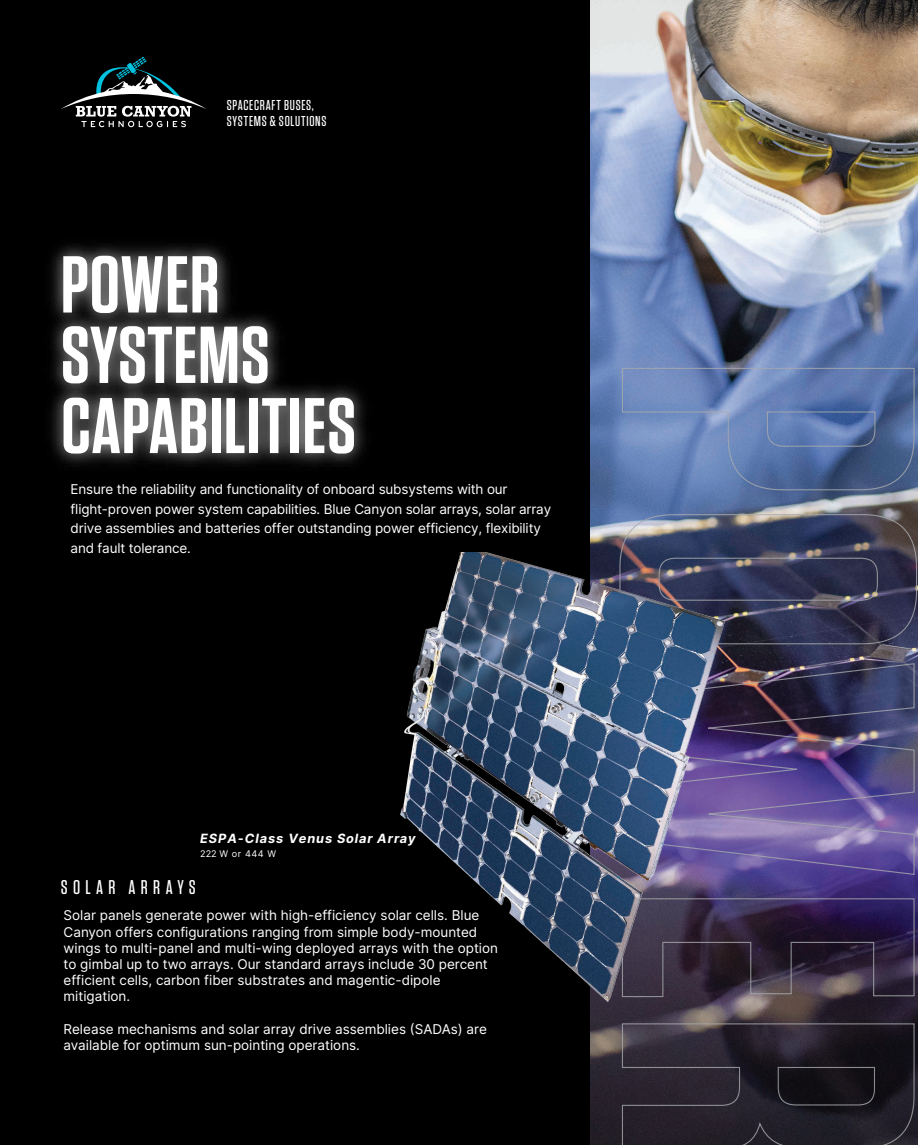
<style>
.page{position:relative;width:918px;height:1145px;background:#fff}
.page>*{position:absolute;margin:0;border:0;box-sizing:border-box;transform-origin:0 0}
.t1{font:600 80.4px/70.3px "Tungsten";letter-spacing:.01em;color:#fff}
.t2{font:600 78.45px "Tungsten";letter-spacing:.01em;color:#fff}
.t3{font:500 19.8px "Tungsten";letter-spacing:.27em;color:#fff}
.t4{font:500 14.4px/16.5px "Tungsten";letter-spacing:.05em;color:#fff}
.t5{font:13.5px/16.2px "Inter";color:#fff}
.t6{font:italic 700 12.75px "Inter";letter-spacing:.075em;color:#fff}
.t7{font:9.15px "Inter";color:#fff}
</style>
<div class="page">
<div style="left:0;top:0;width:918px;height:1144px;background:#000"></div>
<img style="left:590px;top:0;width:328px;height:1144px">
<img style="left:619px;top:367px;width:299px;height:777px">
<img style="left:401px;top:553px;width:385px;height:468px">
<svg style="left:61px;top:58px;width:145px;height:69px"></svg>
<img style="left:51px;top:245px;width:178px;height:47px">
<img style="left:51px;top:292px;width:228px;height:71px">
<img style="left:51px;top:363px;width:314px;height:102px">
<p class="t4" style="left:227px;top:97px;width:101px">SPACECRAFT BUSES,<br>SYSTEMS &amp; SOLUTIONS</p>
<h1 class="t1" style="left:61px;top:251px;width:210px">POWER<br>SYSTEMS</h1>
<h2 class="t2" style="left:61px;top:384px;width:296px">CAPABILITIES</h2>
<p class="t5" style="left:71px;top:479px;width:482px;line-height:19.5px">Ensure the reliability and functionality of onboard subsystems with our flight-proven power system capabilities. Blue Canyon solar arrays, solar array drive assemblies and batteries offer outstanding power efficiency, flexibility and fault tolerance.</p>
<p class="t6" style="left:200px;top:828px;width:217px">ESPA-Class Venus Solar Array</p>
<p class="t7" style="left:200px;top:847px;width:77px">222 W or 444 W</p>
<h3 class="t3" style="left:61px;top:876px;width:137px">SOLAR ARRAYS</h3>
<p class="t5" style="left:64px;top:906px;width:436px">Solar panels generate power with high-efficiency solar cells. Blue Canyon offers configurations ranging from simple body-mounted wings to multi-panel and multi-wing deployed arrays with the option to gimbal up to two arrays. Our standard arrays include 30 percent efficient cells, carbon fiber substrates and magentic-dipole mitigation.</p>
<p class="t5" style="left:64px;top:1020px;width:425px">Release mechanisms and solar array drive assemblies (SADAs) are available for optimum sun-pointing operations.</p>
</div>
